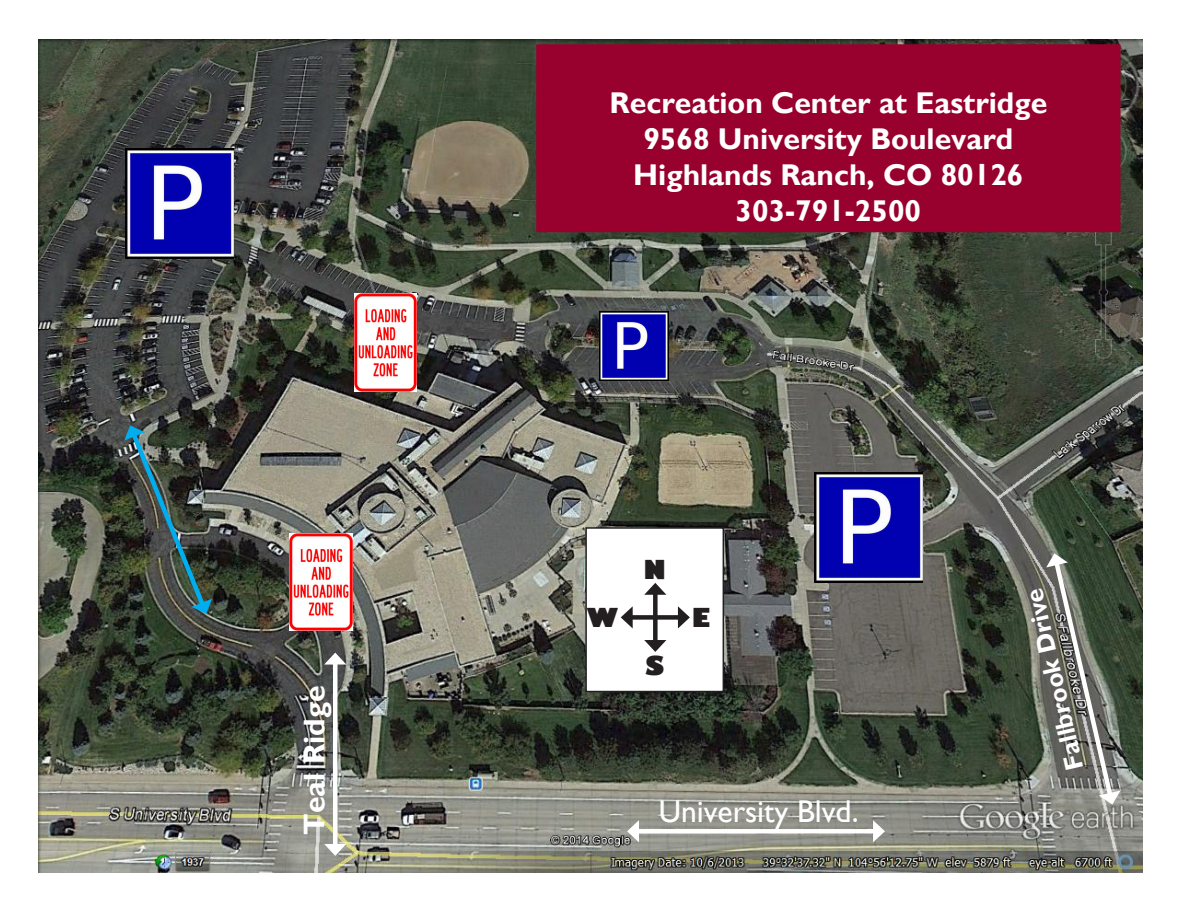
<style>
.page{position:relative;width:1188px;height:918px;background:#fff}
.page>*{position:absolute;margin:0;border:0;box-sizing:border-box;transform-origin:0 0}
.t1{font:31.5px "Gill Sans";color:#fff}
.t2{font:700 30px "Gill Sans";color:#fff}
.t3{font:700 25.5px "Gill Sans";color:#fff}
.t4{font:800 25.5px "Gill Sans";color:#231f20}
</style>
<div class="page">
<img style="left:39px;top:39px;width:1103px;height:833px">
<div style="left:540px;top:48px;width:577px;height:180px;background:#98012d"></div>
<div style="left:536px;top:44px;width:584px;height:188px;border:8px solid #98012d"></div>
<div style="left:586px;top:528px;width:137px;height:164px;background:#fff"></div>
<div style="left:585px;top:527px;width:139px;height:165px;border:2px solid #231f20"></div>
<div style="left:653px;top:591px;width:5px;height:53px;background:#231f20"></div>
<svg style="left:644px;top:583px;width:22px;height:12px"></svg>
<svg style="left:644px;top:640px;width:22px;height:12px"></svg>
<div style="left:629px;top:615px;width:53px;height:5px;background:#231f20"></div>
<svg style="left:621px;top:606px;width:12px;height:22px"></svg>
<svg style="left:678px;top:606px;width:12px;height:22px"></svg>
<div style="left:635px;top:829px;width:242px;height:5px;background:#fff"></div>
<svg style="left:627px;top:820px;width:12px;height:22px"></svg>
<svg style="left:873px;top:820px;width:12px;height:22px"></svg>
<svg style="left:1046px;top:553px;width:74px;height:252px;background:#6b7168"></svg>
<img style="left:125px;top:148px;width:108px;height:111px">
<img style="left:815px;top:472px;width:108px;height:110px">
<img style="left:600px;top:312px;width:69px;height:69px">
<img style="left:354px;top:293px;width:63px;height:98px">
<div style="left:333px;top:660px;width:5px;height:188px;background:#fff"></div>
<svg style="left:324px;top:844px;width:22px;height:12px"></svg>
<svg style="left:324px;top:653px;width:22px;height:12px"></svg>
<svg style="left:124px;top:425px;width:88px;height:189px;background:#3e4d48"></svg>
<img style="left:290px;top:533px;width:62px;height:98px">
<p class="t2" style="left:297px;top:835px;width:151px;rotate:-90deg">Teal Ridge</p>
<p class="t2" style="left:610px;top:85px;width:439px">Recreation Center at Eastridge</p>
<p class="t2" style="left:643px;top:121px;width:372px">9568 University Boulevard</p>
<p class="t2" style="left:633px;top:157px;width:392px">Highlands Ranch, CO 80126</p>
<p class="t2" style="left:736px;top:193px;width:187px">303-791-2500</p>
<p class="t4" style="left:643px;top:553px;width:24px">N</p>
<p class="t4" style="left:587px;top:601px;width:33px">W</p>
<p class="t4" style="left:692px;top:601px;width:20px">E</p>
<p class="t4" style="left:645px;top:649px;width:20px">S</p>
<p class="t1" style="left:659px;top:793px;width:201px">University Blvd.</p>
<p class="t3" style="left:1060px;top:774px;width:188px;rotate:-103deg">Fallbrook Drive</p>
</div>
